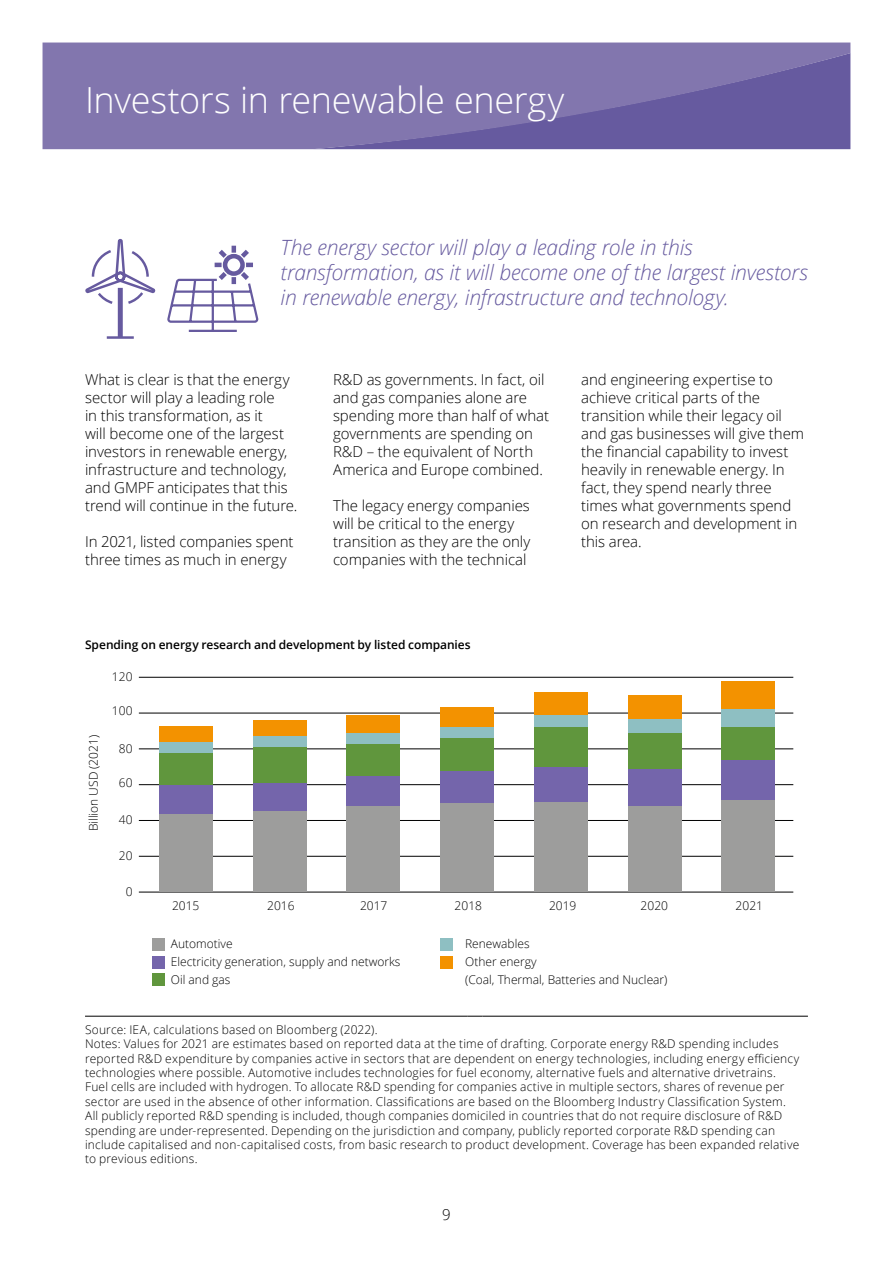
<style>
.page{position:relative;width:893px;height:1263px;background:#fff}
.page>*{position:absolute;margin:0;border:0;box-sizing:border-box;transform-origin:0 0}
.Chapter_heading{font:300 36px "Open Sans";letter-spacing:-.01em;color:#fff}
.Pull_out_quote{font:italic 300 21px/25.2px "Open Sans";letter-spacing:-.01em;color:#665a9f}
.Body_copy{font:300 15px/18px "Open Sans";letter-spacing:-.005em;color:#000}
.Smallprint{font:300 12px/14.4px "Open Sans";letter-spacing:.015em;color:#000}
.Smallprint-2{font:600 12px "Open Sans";letter-spacing:-.005em;color:#000}
</style>
<div class="page">
<hr style="left:85px;top:1016px;width:383px;height:1px;background:#000">
<svg style="left:468px;top:1016px;width:15px;height:1px"></svg>
<hr style="left:483px;top:1016px;width:325px;height:1px;background:#000">
<hr style="left:139px;top:677px;width:654px;height:1px;background:#000">
<hr style="left:139px;top:713px;width:654px;height:1px;background:#000">
<hr style="left:139px;top:784px;width:654px;height:1px;background:#000">
<hr style="left:139px;top:749px;width:654px;height:1px;background:#000">
<hr style="left:139px;top:820px;width:654px;height:1px;background:#000">
<hr style="left:139px;top:856px;width:654px;height:1px;background:#000">
<hr style="left:139px;top:892px;width:654px;height:1px;background:#000">
<div style="left:440px;top:938px;width:13px;height:12px;background:#8ebfc2"></div>
<div style="left:253px;top:735px;width:53px;height:12px;background:#8ebfc2"></div>
<div style="left:440px;top:956px;width:13px;height:12px;background:#f39200"></div>
<div style="left:152px;top:938px;width:13px;height:12px;background:#9d9d9c"></div>
<div style="left:253px;top:811px;width:53px;height:81px;background:#9d9d9c"></div>
<div style="left:152px;top:956px;width:13px;height:12px;background:#7465ab"></div>
<div style="left:253px;top:782px;width:53px;height:29px;background:#7465ab"></div>
<div style="left:152px;top:973px;width:13px;height:13px;background:#60963d"></div>
<div style="left:253px;top:747px;width:53px;height:35px;background:#60963d"></div>
<div style="left:347px;top:732px;width:53px;height:12px;background:#8ebfc2"></div>
<div style="left:347px;top:806px;width:53px;height:86px;background:#9d9d9c"></div>
<div style="left:347px;top:775px;width:53px;height:31px;background:#7465ab"></div>
<div style="left:347px;top:744px;width:53px;height:31px;background:#60963d"></div>
<div style="left:440px;top:726px;width:54px;height:12px;background:#8ebfc2"></div>
<div style="left:440px;top:803px;width:54px;height:89px;background:#9d9d9c"></div>
<div style="left:440px;top:770px;width:54px;height:33px;background:#7465ab"></div>
<div style="left:440px;top:738px;width:54px;height:32px;background:#60963d"></div>
<div style="left:534px;top:714px;width:54px;height:13px;background:#8ebfc2"></div>
<div style="left:534px;top:801px;width:54px;height:91px;background:#9d9d9c"></div>
<div style="left:534px;top:766px;width:54px;height:35px;background:#7465ab"></div>
<div style="left:534px;top:727px;width:54px;height:39px;background:#60963d"></div>
<div style="left:628px;top:719px;width:53px;height:14px;background:#8ebfc2"></div>
<div style="left:628px;top:806px;width:53px;height:86px;background:#9d9d9c"></div>
<div style="left:628px;top:769px;width:53px;height:37px;background:#7465ab"></div>
<div style="left:628px;top:733px;width:53px;height:36px;background:#60963d"></div>
<div style="left:721px;top:709px;width:54px;height:18px;background:#8ebfc2"></div>
<div style="left:721px;top:799px;width:54px;height:93px;background:#9d9d9c"></div>
<div style="left:721px;top:759px;width:54px;height:40px;background:#7465ab"></div>
<div style="left:721px;top:727px;width:54px;height:32px;background:#60963d"></div>
<div style="left:159px;top:742px;width:54px;height:11px;background:#8ebfc2"></div>
<div style="left:159px;top:726px;width:54px;height:16px;background:#f39200"></div>
<div style="left:253px;top:720px;width:53px;height:15px;background:#f39200"></div>
<div style="left:347px;top:715px;width:53px;height:17px;background:#f39200"></div>
<div style="left:440px;top:707px;width:54px;height:19px;background:#f39200"></div>
<div style="left:534px;top:692px;width:54px;height:23px;background:#f39200"></div>
<div style="left:628px;top:695px;width:53px;height:24px;background:#f39200"></div>
<div style="left:721px;top:681px;width:54px;height:28px;background:#f39200"></div>
<div style="left:159px;top:814px;width:54px;height:78px;background:#9d9d9c"></div>
<div style="left:159px;top:785px;width:54px;height:29px;background:#7465ab"></div>
<div style="left:159px;top:753px;width:54px;height:31px;background:#60963d"></div>
<svg style="left:85px;top:239px;width:71px;height:100px"></svg>
<svg style="left:167px;top:245px;width:92px;height:87px"></svg>
<svg style="left:43px;top:43px;width:807px;height:106px;background:#7b6faa"></svg>
<p class="Chapter_heading" style="left:85px;top:75px;width:481px">Investors in renewable energy</p>
<p class="Pull_out_quote" style="left:281px;top:234px;width:529px">The energy sector will play a leading role in this transformation, as it will become one of the largest investors in renewable energy, infrastructure and technology.</p>
<p class="Body_copy" style="left:85px;top:370px;width:214px">What is clear is that the energy sector will play a leading role<br>in this transformation, as it<br>will become one of the largest investors in renewable energy, infrastructure and technology, and GMPF anticipates that this trend will continue in the future.</p>
<p class="Body_copy" style="left:85px;top:532px;width:210px">In 2021, listed companies spent three times as much in energy</p>
<p class="Body_copy" style="left:333px;top:370px;width:217px">R&amp;D as governments. In fact, oil and gas companies alone are spending more than half of what governments are spending on<br>R&amp;D – the equivalent of North<br>America and Europe combined.</p>
<p class="Body_copy" style="left:333px;top:496px;width:199px">The legacy energy companies will be critical to the energy transition as they are the only companies with the technical</p>
<p class="Smallprint-2" style="left:85px;top:637px;width:387px">Spending on energy research and development by listed companies</p>
<p class="Smallprint" style="left:112px;top:669px;width:22px">120</p>
<p class="Smallprint" style="left:86px;top:831px;width:98px;rotate:-90deg">Billion USD (2021)</p>
<p class="Smallprint" style="left:112px;top:703px;width:22px">100</p>
<p class="Smallprint" style="left:119px;top:741px;width:15px">80</p>
<p class="Smallprint" style="left:119px;top:775px;width:15px">60</p>
<p class="Smallprint" style="left:119px;top:812px;width:15px">40</p>
<p class="Smallprint" style="left:119px;top:848px;width:15px">20</p>
<p class="Smallprint" style="left:126px;top:884px;width:8px">0</p>
<p class="Body_copy" style="left:581px;top:370px;width:224px">and engineering expertise to achieve critical parts of the transition while their legacy oil and gas businesses will give them the financial capability to invest heavily in renewable energy. In fact, they spend nearly three times what governments spend on research and development in this area.</p>
<p class="Smallprint" style="left:172px;top:898px;width:29px">2015</p>
<p class="Smallprint" style="left:267px;top:898px;width:29px">2016</p>
<p class="Smallprint" style="left:360px;top:898px;width:29px">2017</p>
<p class="Smallprint" style="left:455px;top:898px;width:29px">2018</p>
<p class="Smallprint" style="left:549px;top:898px;width:29px">2019</p>
<p class="Smallprint" style="left:641px;top:898px;width:29px">2020</p>
<p class="Smallprint" style="left:736px;top:898px;width:29px">2021</p>
<p class="Smallprint" style="left:171px;top:934px;width:231px;line-height:18px">Automotive<br>Electricity generation, supply and networks<br>Oil and gas</p>
<p class="Smallprint" style="left:465px;top:934px;width:204px;line-height:18px">Renewables<br>Other energy<br>(Coal, Thermal, Batteries and Nuclear)</p>
<p class="Smallprint" style="left:85px;top:1022px;width:294px">Source: IEA, calculations based on Bloomberg (2022).</p>
<p class="Smallprint" style="left:85px;top:1036px;width:716px">Notes: Values for 2021 are estimates based on reported data at the time of drafting. Corporate energy R&amp;D spending includes reported R&amp;D expenditure by companies active in sectors that are dependent on energy technologies, including energy efficiency technologies where possible. Automotive includes technologies for fuel economy, alternative fuels and alternative drivetrains.<br>Fuel cells are included with hydrogen. To allocate R&amp;D spending for companies active in multiple sectors, shares of revenue per sector are used in the absence of other information. Classifications are based on the Bloomberg Industry Classification System.<br>All publicly reported R&amp;D spending is included, though companies domiciled in countries that do not require disclosure of R&amp;D spending are under-represented. Depending on the jurisdiction and company, publicly reported corporate R&amp;D spending can include capitalised and non-capitalised costs, from basic research to product development. Coverage has been expanded relative to previous editions.</p>
<p class="Body_copy" style="left:442px;top:1205px;width:10px">9</p>
</div>
